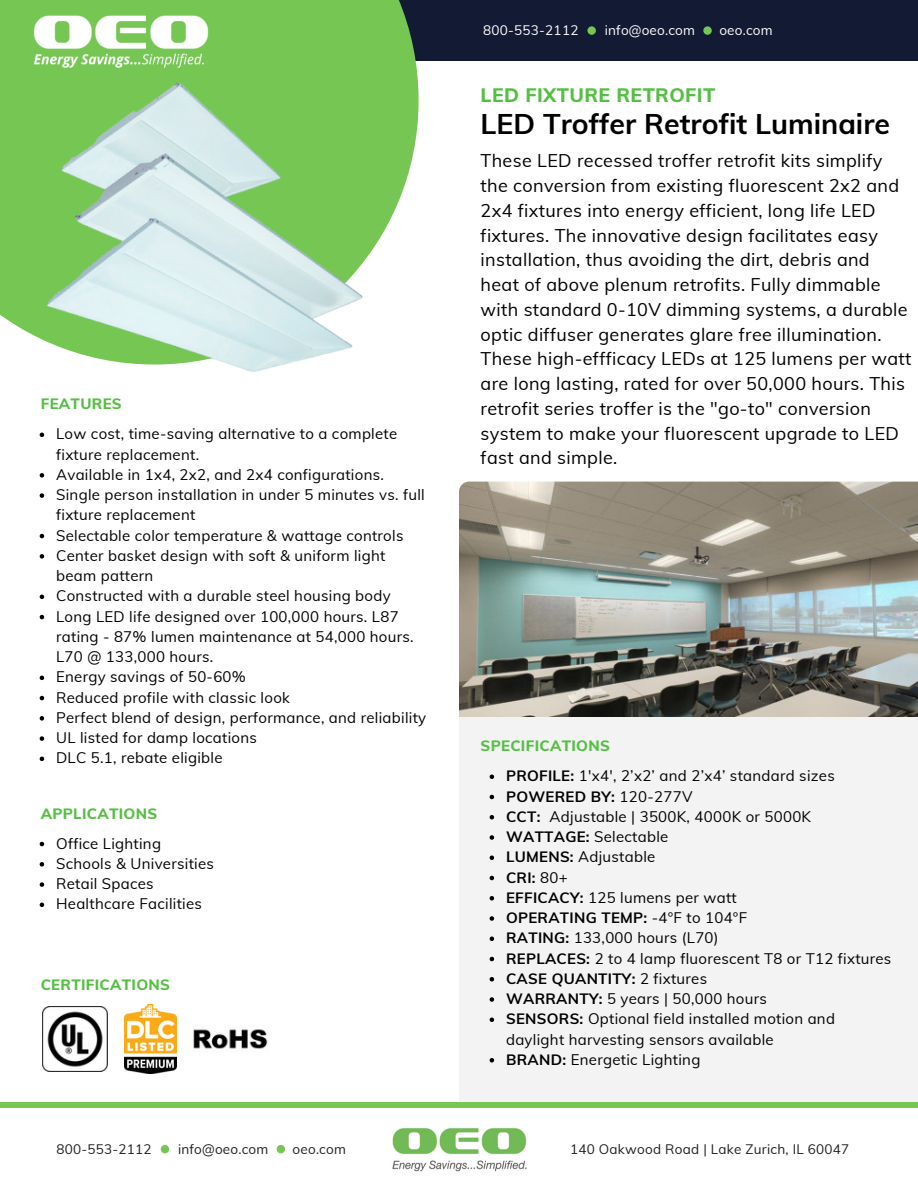
<style>
.page{position:relative;width:918px;height:1188px;background:#fff}
.page>*{position:absolute;margin:0;border:0;box-sizing:border-box;transform-origin:0 0}
.t1{font:700 28.5px "Muli";color:#000}
.t2{font:800 19.5px "Muli";letter-spacing:.02em;color:#55bf43}
.t3{font:18px/24.8px "Muli";letter-spacing:.02em;color:#000}
.t4{font:15px/20.2px "Muli";letter-spacing:.02em;color:#000}
.t5{font:700 15px "Muli";letter-spacing:.02em;color:#000}
.t6{font:800 15px "Muli";letter-spacing:.02em;color:#55bf43}
.t7{font:13.5px "Muli";letter-spacing:.02em;color:#221e1f}
.t8{font:13.5px "Muli";letter-spacing:.015em;color:#fff}
.t9{font:13.5px "Muli";letter-spacing:.015em;color:#231f20}
.s1{font-weight:700}
.s2{font-weight:400}
</style>
<div class="page">
<img style="left:459px;top:482px;width:459px;height:235px">
<div style="left:459px;top:717px;width:459px;height:386px;background:#f3f3f3"></div>
<img style="left:43px;top:1007px;width:64px;height:64px">
<img style="left:125px;top:1005px;width:51px;height:68px">
<div style="left:293px;top:0;width:625px;height:60px;background:#131b34"></div>
<svg style="left:0;top:0;width:419px;height:339px;fill:#76c654"></svg>
<div style="left:587px;top:26px;width:9px;height:9px;background:#76c654;border-radius:50%"></div>
<div style="left:703px;top:26px;width:9px;height:9px;background:#76c654;border-radius:50%"></div>
<img style="left:392px;top:1127px;width:135px;height:45px">
<div style="left:161px;top:1145px;width:8px;height:8px;background:#76c654;border-radius:50%"></div>
<div style="left:277px;top:1145px;width:8px;height:8px;background:#76c654;border-radius:50%"></div>
<div style="left:0;top:1103px;width:918px;height:5px;background:#76c654"></div>
<img style="left:31px;top:12px;width:181px;height:59px">
<img style="left:193px;top:1029px;width:75px;height:20px">
<img style="left:41px;top:72px;width:327px;height:300px">
<svg style="left:40px;top:842px;width:4px;height:4px"></svg>
<svg style="left:40px;top:862px;width:4px;height:5px"></svg>
<svg style="left:40px;top:882px;width:4px;height:5px"></svg>
<svg style="left:40px;top:903px;width:4px;height:4px"></svg>
<svg style="left:40px;top:433px;width:4px;height:4px"></svg>
<svg style="left:40px;top:473px;width:4px;height:5px"></svg>
<svg style="left:40px;top:493px;width:4px;height:5px"></svg>
<svg style="left:40px;top:534px;width:4px;height:4px"></svg>
<svg style="left:40px;top:554px;width:4px;height:5px"></svg>
<svg style="left:40px;top:595px;width:4px;height:4px"></svg>
<svg style="left:40px;top:615px;width:4px;height:4px"></svg>
<svg style="left:40px;top:676px;width:4px;height:4px"></svg>
<svg style="left:40px;top:696px;width:4px;height:4px"></svg>
<svg style="left:40px;top:716px;width:4px;height:5px"></svg>
<svg style="left:40px;top:736px;width:4px;height:5px"></svg>
<svg style="left:40px;top:757px;width:4px;height:4px"></svg>
<svg style="left:490px;top:775px;width:4px;height:4px"></svg>
<svg style="left:490px;top:795px;width:4px;height:4px"></svg>
<svg style="left:490px;top:815px;width:4px;height:5px"></svg>
<svg style="left:490px;top:835px;width:4px;height:5px"></svg>
<svg style="left:490px;top:856px;width:4px;height:4px"></svg>
<svg style="left:490px;top:876px;width:4px;height:4px"></svg>
<svg style="left:490px;top:896px;width:4px;height:5px"></svg>
<svg style="left:490px;top:916px;width:4px;height:5px"></svg>
<svg style="left:490px;top:937px;width:4px;height:4px"></svg>
<svg style="left:490px;top:957px;width:4px;height:4px"></svg>
<svg style="left:490px;top:977px;width:4px;height:5px"></svg>
<svg style="left:490px;top:997px;width:4px;height:5px"></svg>
<svg style="left:490px;top:1018px;width:4px;height:4px"></svg>
<svg style="left:490px;top:1058px;width:4px;height:5px"></svg>
<p class="t8" style="left:483px;top:22px;width:97px">800-553-2112</p>
<p class="t8" style="left:605px;top:22px;width:92px">info@oeo.com</p>
<p class="t8" style="left:719px;top:22px;width:55px">oeo.com</p>
<p class="t2" style="left:481px;top:83px;width:236px">LED FIXTURE RETROFIT</p>
<p class="t6" style="left:41px;top:394px;width:83px">FEATURES</p>
<p class="t4" style="left:56px;top:424px;width:343px">Low cost, time-saving alternative to a complete fixture replacement.</p>
<p class="t4" style="left:56px;top:464px;width:329px">Available in 1x4, 2x2, and 2x4 configurations.</p>
<p class="t4" style="left:56px;top:484px;width:370px">Single person installation in under 5 minutes vs. full fixture replacement</p>
<p class="t4" style="left:56px;top:525px;width:349px">Selectable color temperature &amp; wattage controls</p>
<h4 class="t4" style="left:56px;top:545px;width:331px">Center basket design with soft &amp; uniform light beam pattern</h4>
<p class="t4" style="left:56px;top:586px;width:336px">Constructed with a durable steel housing body</p>
<p class="t4" style="left:56px;top:606px;width:359px">Long LED life designed over 100,000 hours. L87 rating - 87% lumen maintenance at 54,000 hours.<br>L70 @ 133,000 hours.</p>
<p class="t4" style="left:56px;top:667px;width:191px">Energy savings of 50-60%</p>
<p class="t4" style="left:56px;top:687px;width:235px">Reduced profile with classic look</p>
<p class="t4" style="left:56px;top:707px;width:372px">Perfect blend of design, performance, and reliability</p>
<p class="t4" style="left:56px;top:727px;width:202px">UL listed for damp locations</p>
<p class="t4" style="left:56px;top:748px;width:168px">DLC 5.1, rebate eligible</p>
<p class="t6" style="left:41px;top:803px;width:118px">APPLICATIONS</p>
<p class="t4" style="left:56px;top:833px;width:106px">Office Lighting</p>
<p class="t4" style="left:56px;top:853px;width:159px">Schools &amp; Universities</p>
<p class="t4" style="left:56px;top:873px;width:99px">Retail Spaces</p>
<p class="t4" style="left:56px;top:894px;width:147px">Healthcare Facilities</p>
<p class="t6" style="left:41px;top:975px;width:131px">CERTIFICATIONS</p>
<p class="t1" style="left:481px;top:105px;width:411px">LED Troffer Retrofit Luminaire</p>
<p class="t3" style="left:481px;top:148px;width:432px">These LED recessed troffer retrofit kits simplify the conversion from existing fluorescent 2x2 and 2x4 fixtures into energy efficient, long life LED fixtures. The innovative design facilitates easy installation, thus avoiding the dirt, debris and heat of above plenum retrofits. Fully dimmable with standard 0-10V dimming systems, a durable optic diffuser generates glare free illumination.<br>These high-effficacy LEDs at 125 lumens per watt are long lasting, rated for over 50,000 hours. This retrofit series troffer is the "go-to" conversion system to make your fluorescent upgrade to LED fast and simple.</p>
<p class="t6" style="left:481px;top:736px;width:131px">SPECIFICATIONS</p>
<h4 class="t4" style="left:506px;top:765px;width:330px"><span class="s1">PROFILE:</span> 1'x4', 2’x2’ and 2’x4’ standard sizes</h4>
<p class="t5" style="left:506px;top:786px;width:188px">POWERED BY: <span class="s2">120-277V</span></p>
<p class="t4" style="left:506px;top:806px;width:307px"><span class="s1">CCT:</span> Adjustable | 3500K, 4000K or 5000K</p>
<p class="t4" style="left:506px;top:826px;width:164px"><span class="s1">WATTAGE:</span> Selectable</p>
<p class="t4" style="left:506px;top:846px;width:151px"><span class="s1">LUMENS:</span> Adjustable</p>
<h4 class="t5" style="left:506px;top:867px;width:63px">CRI: <span class="s2">80+</span></h4>
<p class="t4" style="left:506px;top:887px;width:232px"><span class="s1">EFFICACY:</span> 125 lumens per watt</p>
<p class="t5" style="left:506px;top:908px;width:243px">OPERATING TEMP: <span class="s2">-4°F to 104°F</span></p>
<p class="t4" style="left:506px;top:927px;width:214px"><span class="s1">RATING:</span> 133,000 hours (L70)</p>
<p class="t4" style="left:506px;top:948px;width:387px"><span class="s1">REPLACES:</span> 2 to 4 lamp fluorescent T8 or T12 fixtures</p>
<p class="t5" style="left:506px;top:969px;width:203px">CASE QUANTITY: <span class="s2">2 fixtures</span></p>
<p class="t4" style="left:506px;top:988px;width:262px"><span class="s1">WARRANTY:</span> 5 years | 50,000 hours</p>
<p class="t4" style="left:506px;top:1008px;width:330px"><span class="s1">SENSORS:</span> Optional field installed motion and daylight harvesting sensors available</p>
<p class="t4" style="left:506px;top:1049px;width:196px"><span class="s1">BRAND:</span> Energetic Lighting</p>
<h3 class="t7" style="left:56px;top:1140px;width:97px">800-553-2112</h3>
<h2 class="t9" style="left:178px;top:1140px;width:92px">info@oeo.com</h2>
<p class="t9" style="left:293px;top:1140px;width:55px">oeo.com</p>
<h1 class="t7" style="left:570px;top:1140px;width:281px">140 Oakwood Road | Lake Zurich, IL 60047</h1>
</div>
